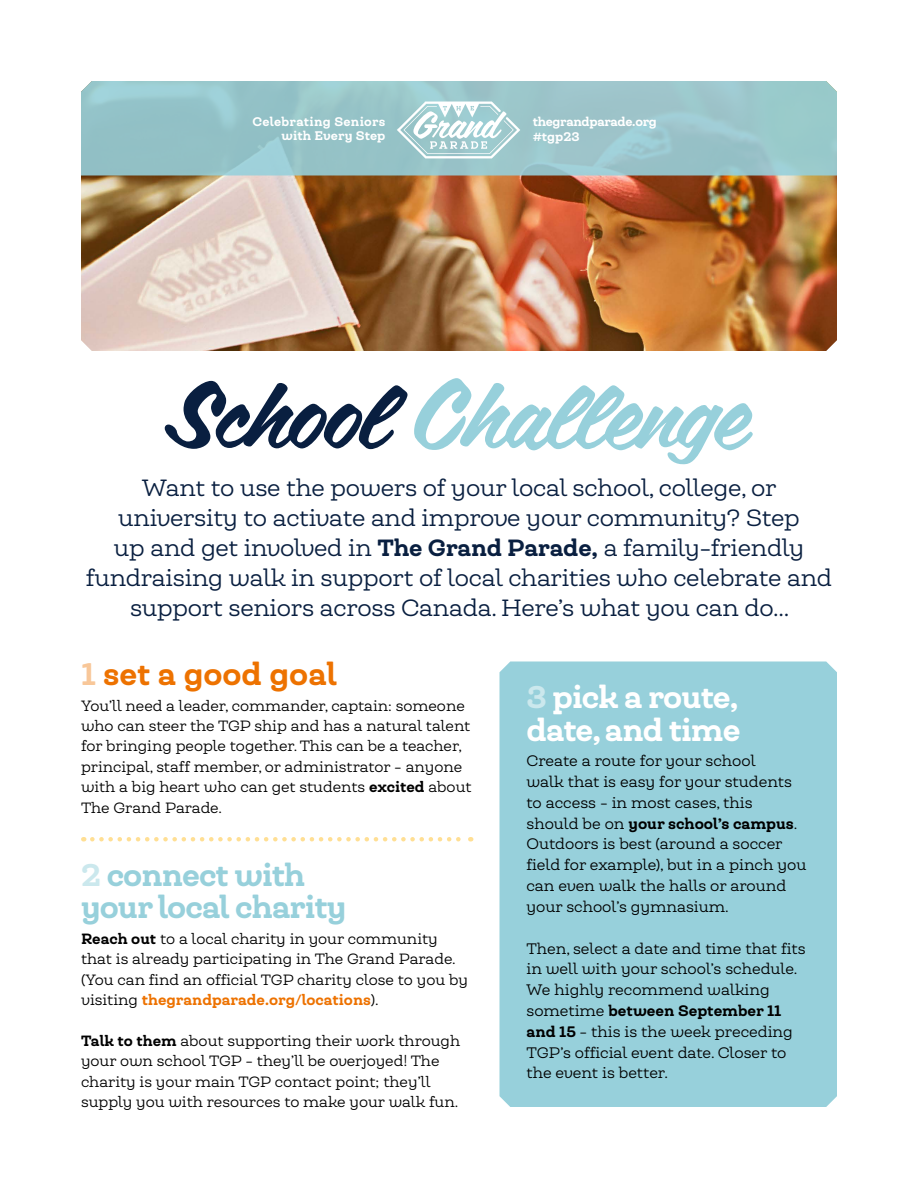
<style>
.page{position:relative;width:918px;height:1188px;background:#fff}
.page>*{position:absolute;margin:0;border:0;box-sizing:border-box;transform-origin:0 0}
.t1{font:94.5px "Coffee Service";color:#97d0db}
.t2{font:900 30px/32.4px "Queulat Alt Soft";letter-spacing:-.03em;color:#97d0db}
.t3{font:900 30px/32.8px "Queulat Alt Soft";letter-spacing:-.03em;color:#fff}
.t4{font:900 30px "Queulat Alt Soft";color:#ed7200}
.t5{font:22.5px/30px "Queulat Alt Soft";letter-spacing:-.01em;color:#091f40;text-align:center}
.t6{font:14.55px/20.9px "Queulat Alt Soft";color:#000}
.t7{font:14.25px/20.4px "Queulat Alt Soft";color:#000}
.t8{font:900 12px/13.5px "Queulat Alt Soft";letter-spacing:.01em;color:#fff;text-align:right}
.t9{font:900 12px/14.4px "Queulat Alt Soft";letter-spacing:-.025em;color:#fff}
.s1{color:#091f40}
.s2{font-weight:900}
.s3{color:#f8c799}
.s4{color:#cbe8ed}
.s5{font-weight:900;color:#ed7200}
</style>
<div class="page">
<div style="left:500px;top:662px;width:337px;height:445px;background:#97d0db"></div>
<svg style="left:92px;top:837px;width:379px;height:5px"></svg>
<img style="left:81px;top:176px;width:756px;height:175px">
<svg style="left:81px;top:81px;width:756px;height:95px;fill:#99c4c9"></svg>
<svg style="left:397px;top:102px;width:123px;height:56px"></svg>
<p class="t8" style="left:252px;top:115px;width:135px">Celebrating Seniors with Every Step</p>
<p class="t9" style="left:533px;top:115px;width:126px">thegrandparade.org #tgp23</p>
<h1 class="t1" style="left:169px;top:351px;width:581px"><span class="s1">School</span> Challenge</h1>
<p class="t5" style="left:86px;top:472px;width:748px">Want to use the powers of your local school, college, or university to activate and improve your community? Step<br>up and get involved in <span class="s2">The Grand Parade,</span> a family-friendly fundraising walk in support of local charities who celebrate and support seniors across Canada. Here’s what you can do...</p>
<h2 class="t4" style="left:81px;top:653px;width:257px"><span class="s3">1</span> set a good goal</h2>
<p class="t7" style="left:81px;top:695px;width:392px">You’ll need a leader, commander, captain: someone who can steer the TGP ship and has a natural talent for bringing people together. This can be a teacher, principal, staff member, or administrator - anyone with a big heart who can get students <span class="s2">excited</span> about The Grand Parade.</p>
<h2 class="t2" style="left:81px;top:858px;width:267px"><span class="s4">2</span> connect with your local charity</h2>
<p class="t7" style="left:81px;top:928px;width:388px"><span class="s2">Reach out</span> to a local charity in your community that is already participating in The Grand Parade. (You can find an official TGP charity close to you by visiting <span class="s5">thegrandparade.org/locations</span>).</p>
<p class="t7" style="left:81px;top:1030px;width:381px"><span class="s2">Talk to them</span> about supporting their work through your own school TGP - they’ll be overjoyed! The charity is your main TGP contact point; they’ll supply you with resources to make your walk fun.</p>
<h2 class="t3" style="left:526px;top:681px;width:215px"><span class="s4">3</span> pick a route, date, and time</h2>
<p class="t6" style="left:526px;top:750px;width:281px">Create a route for your school<br>walk that is easy for your students to access - in most cases, this should be on <span class="s2">your school’s campus</span>.<br>Outdoors is best (around a soccer field for example), but in a pinch you can even walk the halls or around your school’s gymnasium.</p>
<p class="t6" style="left:526px;top:937px;width:281px">Then, select a date and time that fits in well with your school’s schedule.<br>We highly recommend walking sometime <span class="s2">between September 11 and 15</span> - this is the week preceding<br>TGP’s official event date. Closer to the event is better.</p>
</div>
